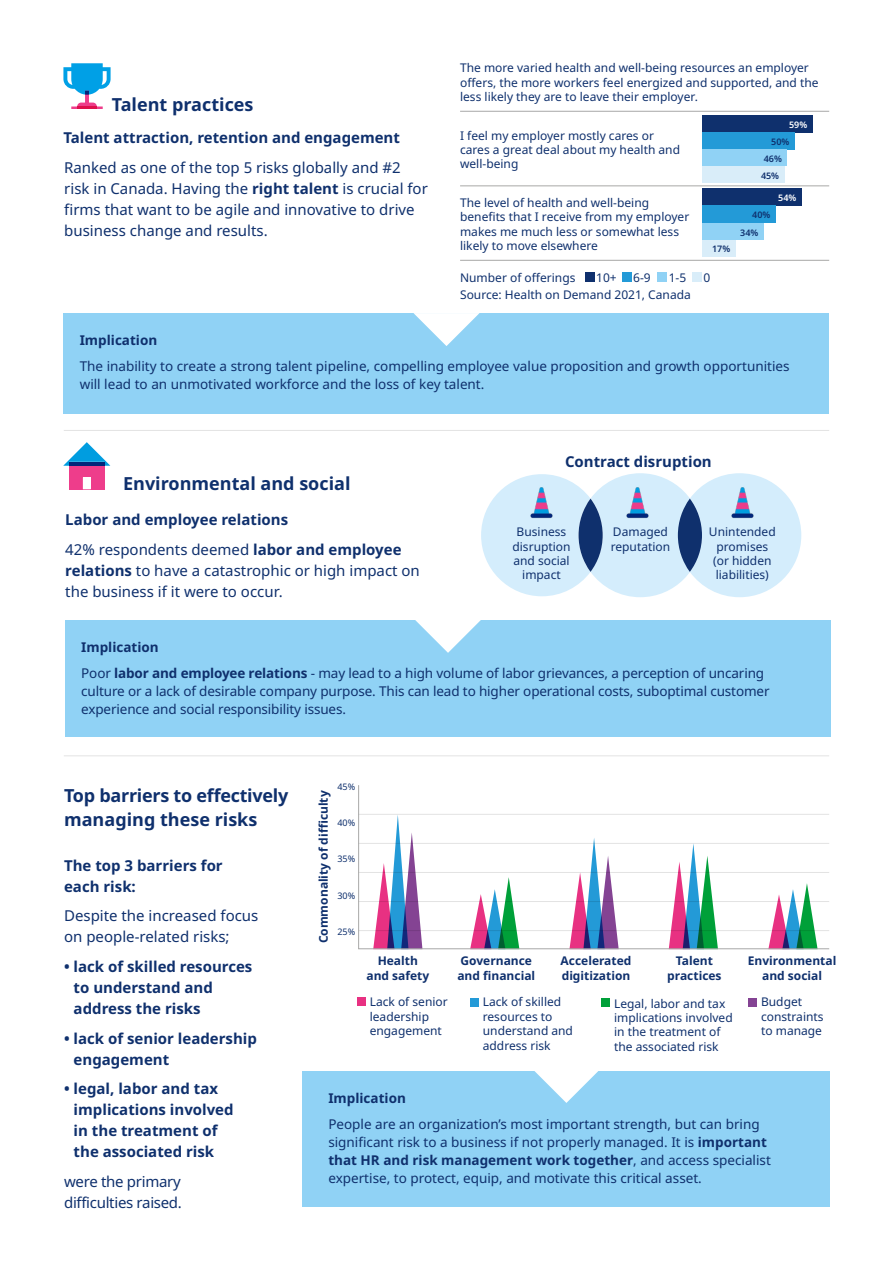
<style>
.page{position:relative;width:893px;height:1263px;background:#fff}
.page>*{position:absolute;margin:0;border:0;box-sizing:border-box;transform-origin:0 0}
.t1{font:700 18px/24px "Noto Sans";color:#0f306d}
.t2{font:700 15px/21px "Noto Sans";color:#0f306d}
.t3{font:15px/21px "Noto Sans";color:#0f306d}
.t4{font:15px/21px "Noto Sans";letter-spacing:-.02em;color:#0f306d}
.t5{font:13.5px/18px "Noto Sans";color:#0f306d}
.t6{font:700 13.5px "Noto Sans";color:#0f306d}
.t7{font:12px/14.4px "Noto Sans";color:#0f306d}
.t8{font:700 12px/14.4px "Noto Sans";color:#0f306d;text-align:center}
.t9{font:600 9px "Noto Sans";color:#0f306d}
.t10{font:9px "Noto Sans";color:#0f306d}
.t11{font:600 9px "Noto Sans";color:#fff}
.s1{font-weight:700}
.s2{font-weight:400}
</style>
<div class="page">
<div style="left:64px;top:314px;width:765px;height:100px;background:#90d2f5"></div>
<hr style="left:64px;top:430px;width:765px;height:1px;background:#e3e3e3">
<hr style="left:64px;top:755px;width:765px;height:1px;background:#e3e3e3">
<svg style="left:413px;top:313px;width:67px;height:33px"></svg>
<svg style="left:63px;top:63px;width:48px;height:46px"></svg>
<hr style="left:77px;top:106px;width:20px;height:3px;background:#de0f4c">
<hr style="left:460px;top:111px;width:369px;height:1px;background:#a8a8a7">
<hr style="left:460px;top:186px;width:369px;height:1px;background:#a8a8a7">
<hr style="left:460px;top:260px;width:369px;height:1px;background:#a8a8a7">
<div style="left:702px;top:115px;width:110px;height:17px;background:#0f306d"></div>
<div style="left:702px;top:189px;width:99px;height:17px;background:#0f306d"></div>
<div style="left:702px;top:132px;width:92px;height:17px;background:#239ad7"></div>
<div style="left:702px;top:206px;width:73px;height:17px;background:#239ad7"></div>
<div style="left:702px;top:149px;width:85px;height:17px;background:#90d2f5"></div>
<div style="left:702px;top:223px;width:61px;height:17px;background:#90d2f5"></div>
<div style="left:702px;top:166px;width:82px;height:17px;background:#d9edf9"></div>
<div style="left:702px;top:240px;width:33px;height:17px;background:#d9edf9"></div>
<div style="left:585px;top:272px;width:9px;height:9px;background:#0f306d"></div>
<div style="left:657px;top:272px;width:10px;height:9px;background:#90d2f5"></div>
<div style="left:622px;top:272px;width:9px;height:9px;background:#239ad7"></div>
<div style="left:692px;top:272px;width:10px;height:9px;background:#d9edf9"></div>
<div style="left:65px;top:621px;width:766px;height:116px;background:#90d2f5"></div>
<svg style="left:415px;top:620px;width:66px;height:33px"></svg>
<div style="left:69px;top:462px;width:35px;height:27px;background:#ee3d8b"></div>
<svg style="left:63px;top:442px;width:47px;height:24px"></svg>
<hr style="left:69px;top:462px;width:35px;height:4px;background:#00267a">
<div style="left:83px;top:477px;width:8px;height:12px;background:#fff"></div>
<svg style="left:481px;top:473px;width:320px;height:124px"></svg>
<svg style="left:678px;top:499px;width:24px;height:73px"></svg>
<img style="left:524px;top:485px;width:35px;height:35px">
<img style="left:725px;top:485px;width:34px;height:35px">
<img style="left:620px;top:485px;width:35px;height:35px">
<div style="left:470px;top:998px;width:9px;height:9px;background:#239ad7"></div>
<div style="left:357px;top:997px;width:9px;height:9px;background:#e83182"></div>
<div style="left:748px;top:998px;width:9px;height:8px;background:#844393"></div>
<div style="left:601px;top:998px;width:9px;height:9px;background:#00a039"></div>
<svg style="left:358px;top:785px;width:472px;height:164px"></svg>
<div style="left:302px;top:1071px;width:527px;height:136px;background:#90d2f5"></div>
<svg style="left:534px;top:1071px;width:64px;height:32px"></svg>
<h1 class="t1" style="left:112px;top:93px;width:143px">Talent practices</h1>
<p class="t2" style="left:63px;top:128px;width:338px">Talent attraction, retention and engagement</p>
<p class="t3" style="left:64px;top:157px;width:365px">Ranked as one of the top 5 risks globally and #2 risk in Canada. Having the <span class="s1">right talent</span> is crucial for firms that want to be agile and innovative to drive business change and results.</p>
<p class="t7" style="left:460px;top:61px;width:360px">The more varied health and well-being resources an employer offers, the more workers feel energized and supported, and the less likely they are to leave their employer.</p>
<p class="t7" style="left:460px;top:128px;width:221px">I feel my employer mostly cares or cares a great deal about my health and well-being</p>
<p class="t7" style="left:460px;top:196px;width:231px">The level of health and well-being benefits that I receive from my employer makes me much less or somewhat less likely to move elsewhere</p>
<p class="t9" style="left:712px;top:243px;width:20px">17%</p>
<p class="t7" style="left:460px;top:270px;width:117px">Number of offerings</p>
<p class="t7" style="left:596px;top:270px;width:22px">10+</p>
<p class="t7" style="left:633px;top:270px;width:19px">6-9</p>
<p class="t7" style="left:669px;top:270px;width:19px">1-5</p>
<p class="t7" style="left:703px;top:270px;width:8px">0</p>
<p class="t7" style="left:460px;top:287px;width:232px">Source: Health on Demand 2021, Canada</p>
<p class="t11" style="left:789px;top:118px;width:20px">59%</p>
<p class="t9" style="left:771px;top:135px;width:20px">50%</p>
<p class="t9" style="left:764px;top:152px;width:20px">46%</p>
<p class="t9" style="left:761px;top:169px;width:20px">45%</p>
<p class="t9" style="left:752px;top:209px;width:20px">40%</p>
<p class="t9" style="left:740px;top:226px;width:20px">34%</p>
<p class="t11" style="left:778px;top:192px;width:20px">54%</p>
<p class="t6" style="left:80px;top:330px;width:79px">Implication</p>
<p class="t5" style="left:80px;top:358px;width:711px">The inability to create a strong talent pipeline, compelling employee value proposition and growth opportunities will lead to an unmotivated workforce and the loss of key talent.</p>
<h1 class="t1" style="left:123px;top:472px;width:229px">Environmental and social</h1>
<p class="t2" style="left:65px;top:505px;width:338px;line-height:29.5px">Labor and employee relations<br><span class="s2">42% respondents deemed</span> labor and employee</p>
<p class="t3" style="left:65px;top:560px;width:356px"><span class="s1">relations</span> to have a catastrophic or high impact on the business if it were to occur.</p>
<p class="t2" style="left:565px;top:451px;width:148px">Contract disruption</p>
<p class="t7" style="left:512px;top:525px;width:60px;text-align:center">Business disruption and social impact</p>
<p class="t7" style="left:709px;top:525px;width:68px;text-align:center">Unintended promises (or hidden liabilities)</p>
<p class="t7" style="left:611px;top:525px;width:61px">Damaged reputation</p>
<p class="t5" style="left:81px;top:634px;width:684px;line-height:26.5px"><span class="s1">Implication<br></span>Poor <span class="s1">labor and employee relations</span> - may lead to a high volume of labor grievances, a perception of uncaring</p>
<p class="t5" style="left:81px;top:682px;width:690px">culture or a lack of desirable company purpose. This can lead to higher operational costs, suboptimal customer experience and social responsibility issues.</p>
<h1 class="t1" style="left:64px;top:783px;width:226px">Top barriers to effectively managing these risks</h1>
<p class="t2" style="left:64px;top:855px;width:160px">The top 3 barriers for each risk:</p>
<p class="t3" style="left:64px;top:906px;width:196px">Despite the increased focus on people-related risks;</p>
<p class="t2" style="left:74px;top:956px;width:180px;text-indent:-10px">• lack of skilled resources to understand and address the risks</p>
<p class="t2" style="left:74px;top:1028px;width:185px;text-indent:-10px">• lack of senior leadership engagement</p>
<p class="t2" style="left:74px;top:1078px;width:162px;text-indent:-10px">• legal, labor and tax implications involved in the treatment of the associated risk</p>
<p class="t4" style="left:64px;top:1171px;width:119px">were the primary difficulties raised.</p>
<p class="t10" style="left:337px;top:780px;width:19px">45%</p>
<p class="t8" style="left:317px;top:943px;width:154px;rotate:-90deg">Commonality of difficulty</p>
<p class="t10" style="left:337px;top:816px;width:19px">40%</p>
<p class="t10" style="left:337px;top:853px;width:19px">35%</p>
<p class="t10" style="left:337px;top:889px;width:19px">30%</p>
<p class="t10" style="left:337px;top:925px;width:19px">25%</p>
<p class="t8" style="left:366px;top:954px;width:64px">Health and safety</p>
<p class="t8" style="left:667px;top:954px;width:56px">Talent practices</p>
<p class="t8" style="left:561px;top:954px;width:72px;text-align:left">Accelerated digitization</p>
<p class="t8" style="left:748px;top:954px;width:90px">Environmental and social</p>
<p class="t8" style="left:457px;top:954px;width:79px;text-align:left">Governance and financial</p>
<p class="t7" style="left:370px;top:995px;width:80px">Lack of senior leadership engagement</p>
<p class="t7" style="left:761px;top:995px;width:64px">Budget constraints to manage</p>
<p class="t7" style="left:483px;top:995px;width:92px">Lack of skilled resources to understand and address risk</p>
<p class="t7" style="left:614px;top:996px;width:120px">Legal, labor and tax implications involved in the treatment of the associated risk</p>
<p class="t6" style="left:328px;top:1088px;width:79px">Implication</p>
<p class="t5" style="left:328px;top:1115px;width:444px">People are an organization’s most important strength, but can bring significant risk to a business if not properly managed. It is <span class="s1">important that HR and risk management work together</span>, and access specialist expertise, to protect, equip, and motivate this critical asset.</p>
</div>
